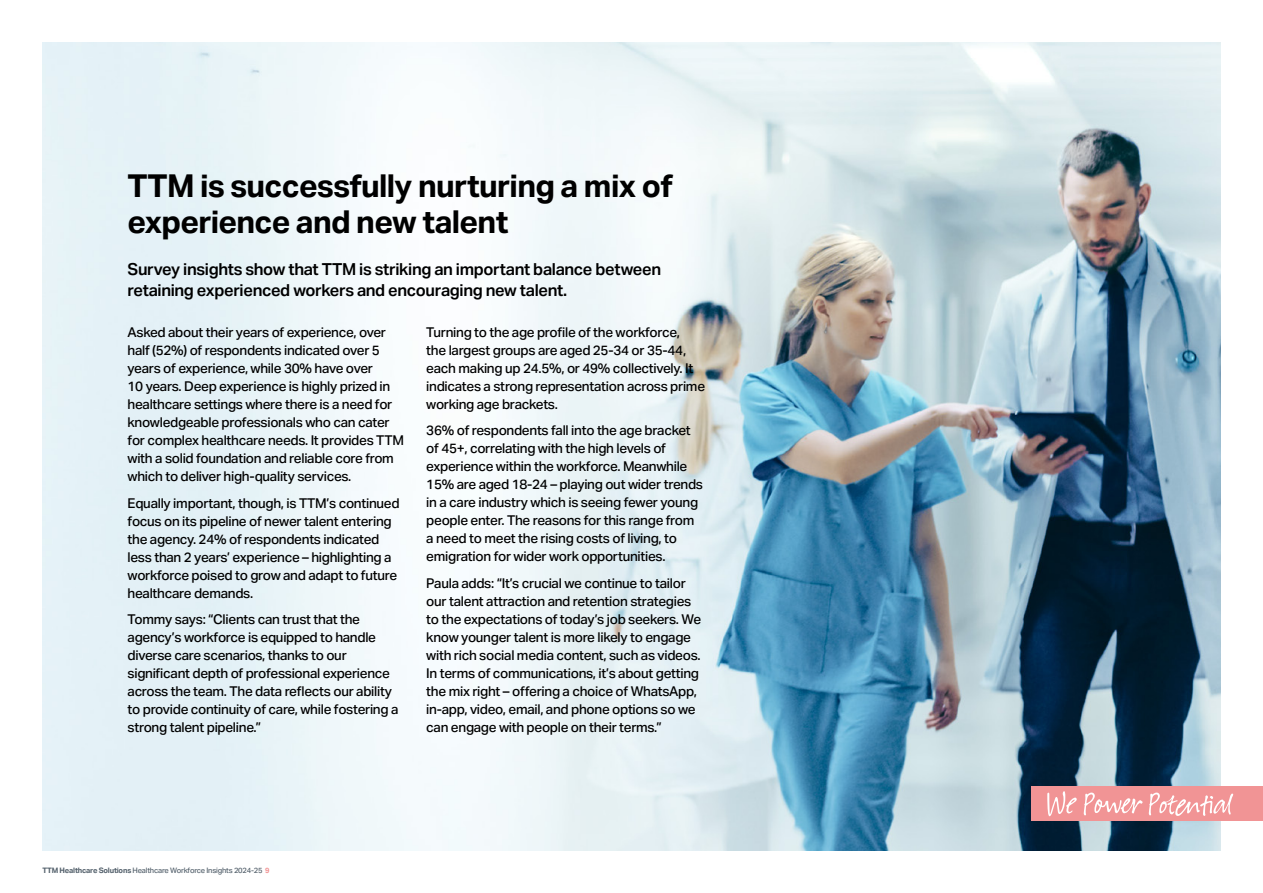
<style>
.page{position:relative;width:1263px;height:893px;background:#fff}
.page>*{position:absolute;margin:0;border:0;box-sizing:border-box;transform-origin:0 0}
.t1{font:700 31.5px/36px "Aktiv Grotesk";letter-spacing:-.02em;color:#000}
.t2{font:600 16.5px/21px "Aktiv Grotesk";letter-spacing:-.02em;color:#000}
.t3{font:500 13.5px/18px "Aktiv Grotesk";letter-spacing:-.02em;color:#000}
.t4{font:500 7.5px "Aktiv Grotesk";letter-spacing:-.025em;color:#54616c}
.s1{font-weight:700}
.s2{font-weight:700;color:#f19495}
</style>
<div class="page">
<img style="left:43px;top:43px;width:1177px;height:807px">
<div style="left:1031px;top:787px;width:232px;height:34px;background:#f19495"></div>
<svg style="left:1047px;top:791px;width:186px;height:25px"></svg>
<h1 class="t1" style="left:128px;top:168px;width:547px">TTM is successfully nurturing a mix of experience and new talent</h1>
<p class="t2" style="left:128px;top:259px;width:535px">Survey insights show that TTM is striking an important balance between retaining experienced workers and encouraging new talent.</p>
<p class="t3" style="left:128px;top:323px;width:278px">Asked about their years of experience, over half (52%) of respondents indicated over 5 years of experience, while 30% have over<br>10 years. Deep experience is highly prized in healthcare settings where there is a need for knowledgeable professionals who can cater for complex healthcare needs. It provides TTM with a solid foundation and reliable core from which to deliver high-quality services.</p>
<p class="t3" style="left:128px;top:494px;width:273px">Equally important, though, is TTM’s continued focus on its pipeline of newer talent entering the agency. 24% of respondents indicated less than 2 years’ experience – highlighting a workforce poised to grow and adapt to future healthcare demands.</p>
<p class="t3" style="left:128px;top:610px;width:272px">Tommy says: “Clients can trust that the agency’s workforce is equipped to handle diverse care scenarios, thanks to our significant depth of professional experience across the team. The data reflects our ability to provide continuity of care, while fostering a strong talent pipeline.”</p>
<p class="t3" style="left:426px;top:323px;width:280px">Turning to the age profile of the workforce,<br>the largest groups are aged 25-34 or 35-44, each making up 24.5%, or 49% collectively. It indicates a strong representation across prime working age brackets.</p>
<p class="t3" style="left:426px;top:422px;width:278px">36% of respondents fall into the age bracket of 45+, correlating with the high levels of experience within the workforce. Meanwhile 15% are aged 18-24 – playing out wider trends in a care industry which is seeing fewer young people enter. The reasons for this range from a need to meet the rising costs of living, to emigration for wider work opportunities.</p>
<p class="t3" style="left:426px;top:574px;width:276px">Paula adds: “It’s crucial we continue to tailor our talent attraction and retention strategies to the expectations of today’s job seekers. We know younger talent is more likely to engage with rich social media content, such as videos.<br>In terms of communications, it’s about getting the mix right – offering a choice of WhatsApp, in-app, video, email, and phone options so we can engage with people on their terms.”</p>
<p class="t4" style="left:43px;top:866px;width:229px"><span class="s1">TTM Healthcare Solutions</span> Healthcare Workforce Insights 2024-25 <span class="s2">9</span></p>
</div>
